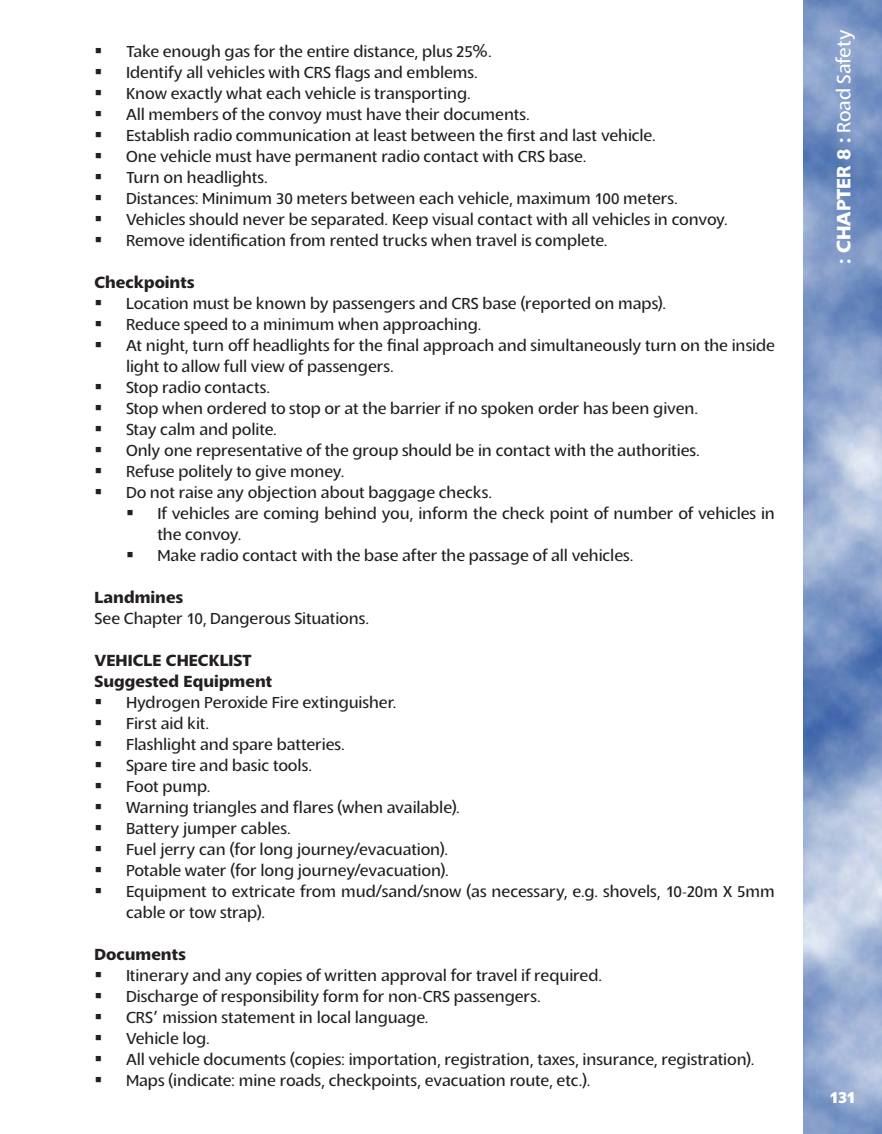
<style>
.page{position:relative;width:882px;height:1134px;background:#fff}
.page>*{position:absolute;margin:0;border:0;box-sizing:border-box;transform-origin:0 0}
.TOC_CAP_Chapter_Num{font:700 21px "Slippy";color:#fff}
.Chapter_Bullet_Body{font:17.5px/21px "Slippy";color:#231f20}
.t1{font:700 17.5px "Slippy";letter-spacing:.005em;color:#231f20}
.t2{font:700 17.5px "Slippy";color:#fff}
.s1{font-weight:400}
</style>
<div class="page">
<img style="left:803px;top:0;width:79px;height:1134px">
<p class="Chapter_Bullet_Body" style="left:94px;top:42px;width:399px">▪ Take enough gas for the entire distance, plus 25%.</p>
<p class="Chapter_Bullet_Body" style="left:94px;top:63px;width:385px">▪ Identify all vehicles with CRS flags and emblems.</p>
<p class="Chapter_Bullet_Body" style="left:94px;top:84px;width:378px">▪ Know exactly what each vehicle is transporting.</p>
<p class="Chapter_Bullet_Body" style="left:94px;top:105px;width:437px">▪ All members of the convoy must have their documents.</p>
<p class="Chapter_Bullet_Body" style="left:94px;top:126px;width:563px">▪ Establish radio communication at least between the first and last vehicle.</p>
<p class="Chapter_Bullet_Body" style="left:94px;top:147px;width:493px">▪ One vehicle must have permanent radio contact with CRS base.</p>
<p class="Chapter_Bullet_Body" style="left:94px;top:168px;width:175px">▪ Turn on headlights.</p>
<p class="Chapter_Bullet_Body" style="left:94px;top:189px;width:585px">▪ Distances: Minimum 30 meters between each vehicle, maximum 100 meters.</p>
<p class="Chapter_Bullet_Body" style="left:94px;top:210px;width:635px">▪ Vehicles should never be separated. Keep visual contact with all vehicles in convoy.</p>
<p class="Chapter_Bullet_Body" style="left:94px;top:231px;width:515px">▪ Remove identification from rented trucks when travel is complete.</p>
<p class="t1" style="left:94px;top:274px;width:101px">Checkpoints</p>
<p class="Chapter_Bullet_Body" style="left:94px;top:294px;width:573px">▪ Location must be known by passengers and CRS base (reported on maps).</p>
<p class="Chapter_Bullet_Body" style="left:94px;top:315px;width:389px">▪ Reduce speed to a minimum when approaching.</p>
<p class="Chapter_Bullet_Body" style="left:126px;top:336px;width:650px;text-indent:-32px">▪ At night, turn off headlights for the final approach and simultaneously turn on the inside light to allow full view of passengers.</p>
<p class="Chapter_Bullet_Body" style="left:94px;top:378px;width:177px">▪ Stop radio contacts.</p>
<p class="Chapter_Bullet_Body" style="left:94px;top:399px;width:605px">▪ Stop when ordered to stop or at the barrier if no spoken order has been given.</p>
<p class="Chapter_Bullet_Body" style="left:94px;top:420px;width:184px">▪ Stay calm and polite.</p>
<p class="Chapter_Bullet_Body" style="left:94px;top:441px;width:607px">▪ Only one representative of the group should be in contact with the authorities.</p>
<p class="Chapter_Bullet_Body" style="left:94px;top:462px;width:252px">▪ Refuse politely to give money.</p>
<p class="Chapter_Bullet_Body" style="left:94px;top:483px;width:399px">▪ Do not raise any objection about baggage checks.</p>
<p class="Chapter_Bullet_Body" style="left:158px;top:504px;width:619px;text-indent:-32px">▪ If vehicles are coming behind you, inform the check point of number of vehicles in the convoy.</p>
<p class="Chapter_Bullet_Body" style="left:126px;top:546px;width:509px">▪ Make radio contact with the base after the passage of all vehicles.</p>
<p class="t1" style="left:94px;top:589px;width:90px">Landmines</p>
<p class="Chapter_Bullet_Body" style="left:94px;top:609px;width:276px">See Chapter 10, Dangerous Situations.</p>
<p class="t1" style="left:94px;top:652px;width:159px">VEH ICLE CHECKLIST</p>
<p class="t1" style="left:94px;top:673px;width:179px">Suggested Equipment</p>
<p class="Chapter_Bullet_Body" style="left:94px;top:693px;width:304px">▪ Hydrogen Peroxide Fire extinguisher.</p>
<p class="Chapter_Bullet_Body" style="left:94px;top:714px;width:116px">▪ First aid kit.</p>
<p class="Chapter_Bullet_Body" style="left:94px;top:735px;width:252px">▪ Flashlight and spare batteries.</p>
<p class="Chapter_Bullet_Body" style="left:94px;top:756px;width:219px">▪ Spare tire and basic tools.</p>
<p class="Chapter_Bullet_Body" style="left:94px;top:777px;width:118px">▪ Foot pump.</p>
<p class="Chapter_Bullet_Body" style="left:94px;top:798px;width:367px">▪ Warning triangles and flares (when available).</p>
<p class="Chapter_Bullet_Body" style="left:94px;top:819px;width:198px">▪ Battery jumper cables.</p>
<p class="Chapter_Bullet_Body" style="left:94px;top:840px;width:355px">▪ Fuel jerry can (for long journey/evacuation).</p>
<p class="Chapter_Bullet_Body" style="left:94px;top:861px;width:356px">▪ Potable water (for long journey/evacuation).</p>
<p class="Chapter_Bullet_Body" style="left:126px;top:882px;width:650px;text-indent:-32px">▪ Equipment to extricate from mud/sand/snow (as necessary, e.g. shovels, 10-20m X 5mm cable or tow strap).</p>
<p class="t1" style="left:94px;top:946px;width:93px">Documents</p>
<p class="Chapter_Bullet_Body" style="left:94px;top:966px;width:509px">▪ Itinerary and any copies of written approval for travel if required.</p>
<p class="Chapter_Bullet_Body" style="left:94px;top:987px;width:448px">▪ Discharge of responsibility form for non-CRS passengers.</p>
<p class="Chapter_Bullet_Body" style="left:94px;top:1008px;width:336px">▪ CRS’ mission statement in local language.</p>
<p class="Chapter_Bullet_Body" style="left:94px;top:1029px;width:117px">▪ Vehicle log.</p>
<p class="Chapter_Bullet_Body" style="left:94px;top:1050px;width:662px">▪ All vehicle documents (copies: importation, registration, taxes, insurance, registration).</p>
<p class="Chapter_Bullet_Body" style="left:94px;top:1071px;width:497px">▪ Maps (indicate: mine roads, checkpoints, evacuation route, etc.).</p>
<p class="TOC_CAP_Chapter_Num" style="left:833px;top:264px;width:235px;rotate:-90deg">: CHAPTER 8 : <span class="s1">Road Safety</span></p>
<p class="t2" style="left:829px;top:1088px;width:28px">131</p>
</div>
